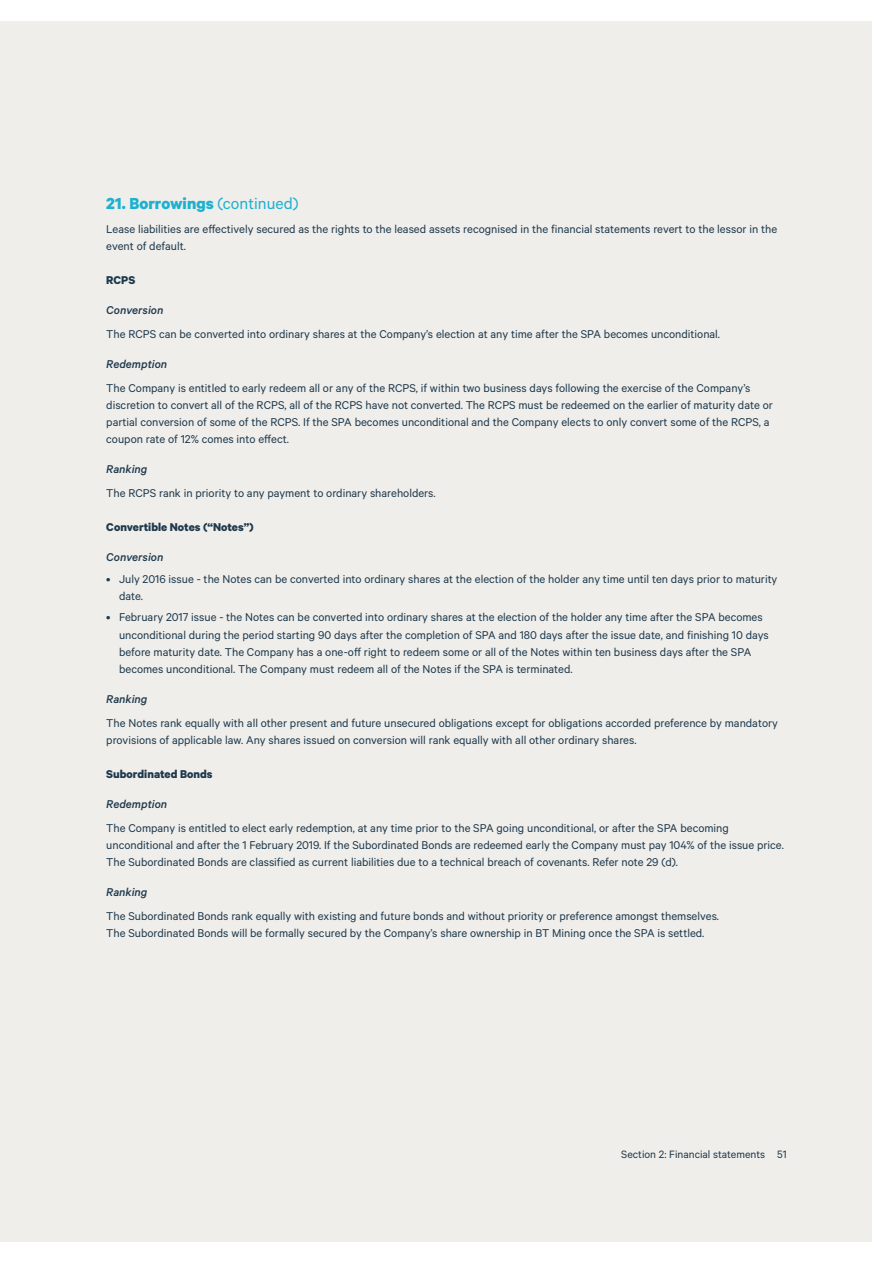
<style>
.page{position:relative;width:893px;height:1263px;background:#fff}
.page>*{position:absolute;margin:0;border:0;box-sizing:border-box;transform-origin:0 0}
.t1{font:700 18px "Calibre";color:#1cb1d1}
.t2{font:12.75px/17.2px "Calibre";color:#1d394c}
.t3{font:italic 500 12.75px "Calibre";color:#1d394c}
.t4{font:700 12.75px "Calibre";color:#1d394c}
.t5{font:12px "Calibre";color:#1d394c}
.s1{font-weight:400}
</style>
<div class="page">
<div style="left:0;top:21px;width:872px;height:1221px;background:#f0eeeb"></div>
<h1 class="t1" style="left:106px;top:192px;width:194px">21. Borrowings <span class="s1">(continued)</span></h1>
<p class="t2" style="left:106px;top:220px;width:672px">Lease liabilities are effectively secured as the rights to the leased assets recognised in the financial statements revert to the lessor in the event of default.</p>
<p class="t4" style="left:106px;top:272px;width:31px">RCPS</p>
<p class="t3" style="left:106px;top:303px;width:59px">Conversion</p>
<p class="t2" style="left:106px;top:325px;width:615px">The RCPS can be converted into ordinary shares at the Company’s election at any time after the SPA becomes unconditional.</p>
<p class="t3" style="left:106px;top:356px;width:62px">Redemption</p>
<p class="t2" style="left:106px;top:378px;width:668px">The Company is entitled to early redeem all or any of the RCPS, if within two business days following the exercise of the Company’s discretion to convert all of the RCPS, all of the RCPS have not converted. The RCPS must be redeemed on the earlier of maturity date or partial conversion of some of the RCPS. If the SPA becomes unconditional and the Company elects to only convert some of the RCPS, a coupon rate of 12% comes into effect.</p>
<p class="t3" style="left:106px;top:462px;width:43px">Ranking</p>
<p class="t2" style="left:106px;top:484px;width:331px">The RCPS rank in priority to any payment to ordinary shareholders.</p>
<p class="t4" style="left:106px;top:519px;width:149px">Convertible Notes (“Notes”)</p>
<p class="t3" style="left:106px;top:550px;width:59px">Conversion</p>
<p class="t2" style="left:119px;top:570px;width:660px;text-indent:-13px">• July 2016 issue - the Notes can be converted into ordinary shares at the election of the holder any time until ten days prior to maturity date.</p>
<p class="t2" style="left:119px;top:608px;width:651px;text-indent:-13px">• February 2017 issue - the Notes can be converted into ordinary shares at the election of the holder any time after the SPA becomes unconditional during the period starting 90 days after the completion of SPA and 180 days after the issue date, and finishing 10 days before maturity date. The Company has a one-off right to redeem some or all of the Notes within ten business days after the SPA becomes unconditional. The Company must redeem all of the Notes if the SPA is terminated.</p>
<p class="t3" style="left:106px;top:692px;width:43px">Ranking</p>
<p class="t2" style="left:106px;top:714px;width:673px">The Notes rank equally with all other present and future unsecured obligations except for obligations accorded preference by mandatory provisions of applicable law. Any shares issued on conversion will rank equally with all other ordinary shares.</p>
<p class="t4" style="left:106px;top:766px;width:108px">Subordinated Bonds</p>
<p class="t3" style="left:106px;top:797px;width:62px">Redemption</p>
<p class="t2" style="left:106px;top:819px;width:679px">The Company is entitled to elect early redemption, at any time prior to the SPA going unconditional, or after the SPA becoming unconditional and after the 1 February 2019. If the Subordinated Bonds are redeemed early the Company must pay 104% of the issue price.<br>The Subordinated Bonds are classified as current liabilities due to a technical breach of covenants. Refer note 29 (d).</p>
<p class="t3" style="left:106px;top:885px;width:43px">Ranking</p>
<p class="t2" style="left:106px;top:907px;width:614px">The Subordinated Bonds rank equally with existing and future bonds and without priority or preference amongst themselves.<br>The Subordinated Bonds will be formally secured by the Company’s share ownership in BT Mining once the SPA is settled.</p>
<p class="t5" style="left:621px;top:1147px;width:167px">Section 2: Financial statements 51</p>
</div>
